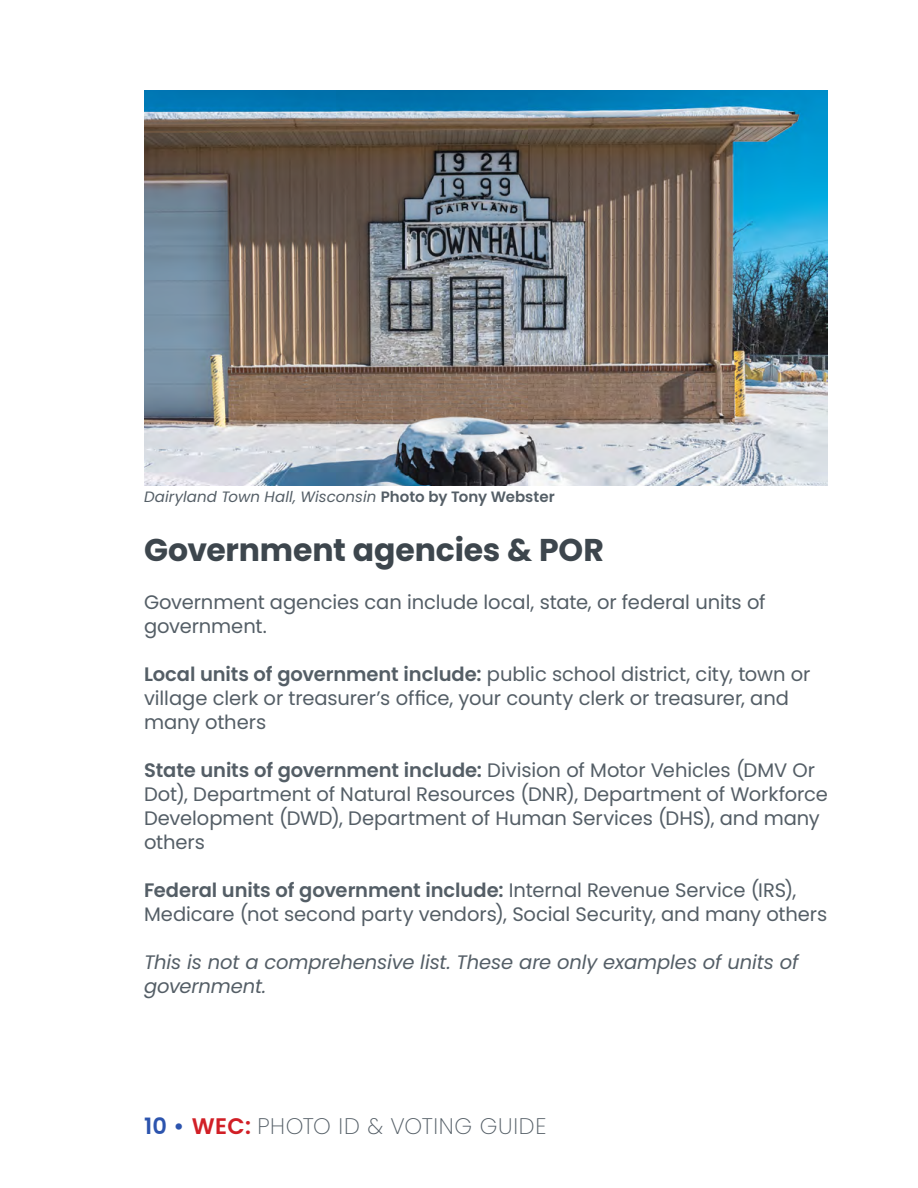
<style>
.page{position:relative;width:918px;height:1188px;background:#fff}
.page>*{position:absolute;margin:0;border:0;box-sizing:border-box;transform-origin:0 0}
.Heading_3{font:700 31.5px "Poppins";letter-spacing:-.005em;color:#3d464d}
.t1{font:200 22.5px "Poppins";letter-spacing:.025em;color:#545e66}
.Bold_Start_ENSH{font:19.5px/24px "Poppins";letter-spacing:-.005em;color:#545e66}
.t2{font:italic 19.5px/24px "Poppins";letter-spacing:-.005em;color:#545e66}
.Image{font:italic 15px "Poppins";letter-spacing:.005em;color:#545e66}
.s1{font-weight:600;font-style:normal}
.s2{font-weight:600}
.s3{font-weight:600;color:#2c54ae}
.s4{font-weight:600;color:#d11f26}
</style>
<div class="page">
<img style="left:144px;top:90px;width:684px;height:396px">
<p class="Image" style="left:144px;top:489px;width:412px">Dairyland Town Hall, Wisconsin <span class="s1">Photo by Tony Webster</span></p>
<h3 class="Heading_3" style="left:144px;top:531px;width:462px">Government agencies &amp; POR</h3>
<p class="Bold_Start_ENSH" style="left:144px;top:590px;width:623px">Government agencies can include local, state, or federal units of government.</p>
<p class="Bold_Start_ENSH" style="left:144px;top:662px;width:668px"><span class="s2">Local units of government include:</span> public school district, city, town or village clerk or treasurer’s office, your county clerk or treasurer, and many others</p>
<p class="Bold_Start_ENSH" style="left:144px;top:758px;width:686px"><span class="s2">State units of government include:</span> Division of Motor Vehicles (DMV Or Dot), Department of Natural Resources (DNR), Department of Workforce Development (DWD), Department of Human Services (DHS), and many others</p>
<p class="Bold_Start_ENSH" style="left:144px;top:878px;width:685px"><span class="s2">Federal units of government include:</span> Internal Revenue Service (IRS),<br>Medicare (not second party vendors), Social Security, and many others</p>
<p class="t2" style="left:144px;top:950px;width:656px">This is not a comprehensive list. These are only examples of units of government.</p>
<p class="t1" style="left:144px;top:1113px;width:404px"><span class="s3">10 •</span> <span class="s4">WEC:</span> PHOTO ID &amp; VOTING GUIDE</p>
</div>
